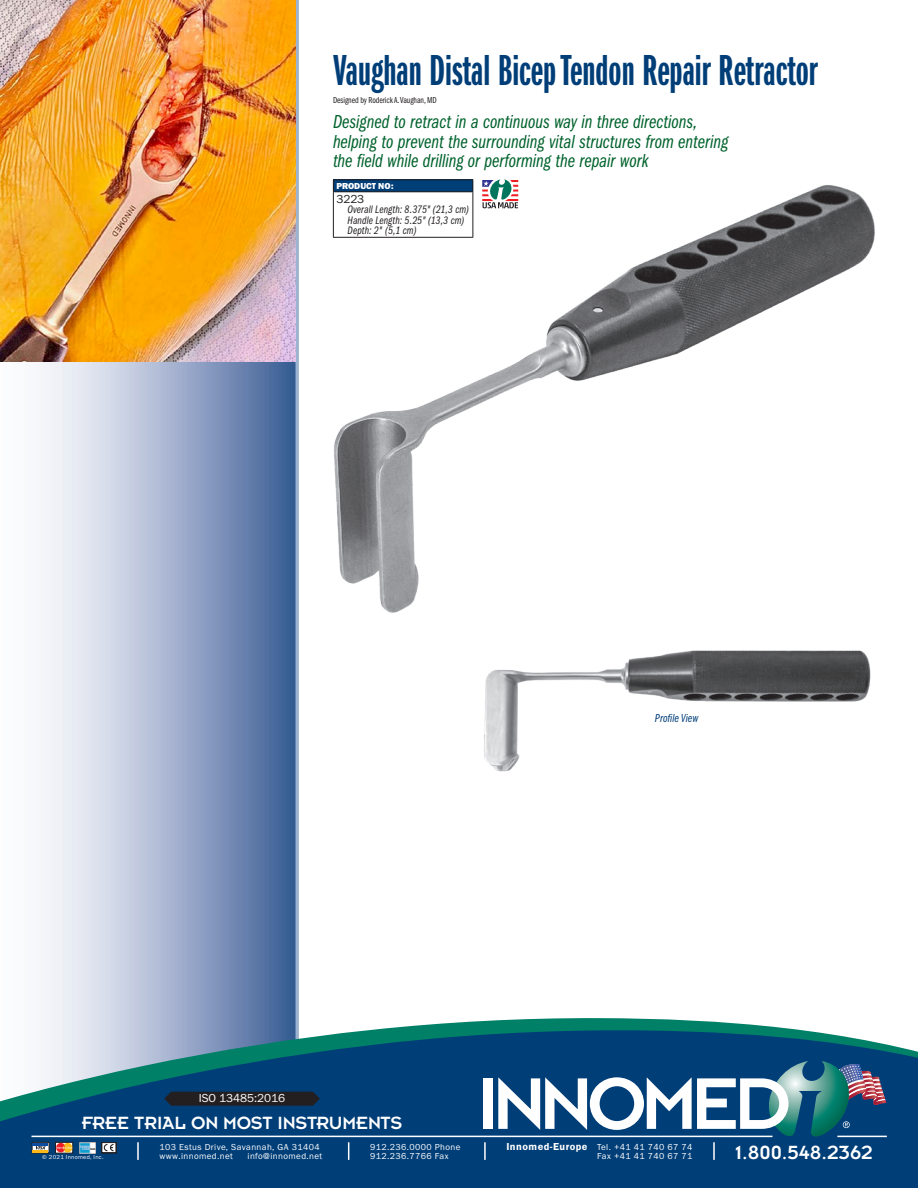
<style>
.page{position:relative;width:918px;height:1188px;background:#fff}
.page>*{position:absolute;margin:0;border:0;box-sizing:border-box;transform-origin:0 0}
.t1{font:45px "ITC Franklin Gothic Std Dm X Cp";color:#003e78}
.t2{font:21px "Insignia";color:#fff}
.t3{font:19.5px/19.5px "ITC Franklin Gothic Std Bk Cp It";color:#00622c}
.t4{font:19.5px "Insignia";letter-spacing:-.01em;color:#fff}
.t5{font:12px "Franklin Gothic URW Boo";letter-spacing:-.005em;color:#fff}
.t6{font:12px "ITC Franklin Gothic Std Bk Cp It";color:#003e78}
.t7{font:12px "Franklin Gothic URW Boo";color:#231f20}
.t8{font:11.25px/10.5px "ITC Franklin Gothic Std Bk Cp It";letter-spacing:.01em;color:#231f20}
.t9{font:9px/9px "Franklin Gothic URW Boo";letter-spacing:.045em;color:#fff}
.t10{font:9px "ITC Franklin Gothic Std Bk Cp";letter-spacing:-.005em;color:#231f20}
.t11{font:9px "Franklin Gothic URW Hea";letter-spacing:-.005em;color:#fff}
.t12{font:6px "Franklin Gothic URW Boo";letter-spacing:.045em;color:#fff}
.s1{font-family:"Franklin Gothic URW Dem";font-size:10.5px}
</style>
<div class="page">
<svg style="left:40px;top:362px;width:256px;height:656px;background:#a3b1ce"></svg>
<hr style="left:296px;top:0;width:2px;height:1044px;background:#cfd6e6">
<img style="left:332px;top:179px;width:543px;height:434px">
<div style="left:333px;top:179px;width:140px;height:62px;background:#fff"></div>
<div style="left:333px;top:180px;width:140px;height:12px;background:#003e78"></div>
<hr style="left:333px;top:192px;width:1px;height:45px;background:#231f20">
<hr style="left:472px;top:192px;width:1px;height:45px;background:#231f20">
<hr style="left:333px;top:237px;width:140px;height:1px;background:#231f20">
<hr style="left:333px;top:179px;width:140px;height:1px;background:#231f20">
<hr style="left:333px;top:191px;width:140px;height:1px;background:#231f20">
<svg style="left:482px;top:179px;width:36px;height:29px"></svg>
<img style="left:484px;top:650px;width:387px;height:122px">
<img style="left:0;top:0;width:296px;height:362px">
<svg style="left:0;top:1018px;width:918px;height:170px;background:#26628a"></svg>
<svg style="left:32px;top:1142px;width:17px;height:11px"></svg>
<hr style="left:33px;top:1143px;width:15px;height:3px;background:#0d4da1">
<svg style="left:55px;top:1142px;width:18px;height:11px"></svg>
<img style="left:79px;top:1142px;width:17px;height:11px">
<div style="left:101px;top:1142px;width:15px;height:11px;border:1px solid #231f20"></div>
<svg style="left:104px;top:1144px;width:10px;height:7px"></svg>
<div style="left:102px;top:1142px;width:14px;height:11px;border:1px solid #231f20"></div>
<div style="left:483px;top:1078px;width:10px;height:51px;background:#fff"></div>
<svg style="left:498px;top:1061px;width:388px;height:99px"></svg>
<svg style="left:164px;top:1092px;width:156px;height:14px;background:#202025"></svg>
<h1 class="t1" style="left:333px;top:46px;width:487px">Vaughan Distal Bicep Tendon Repair Retractor</h1>
<p class="t10" style="left:333px;top:95px;width:105px">Designed by Roderick A. Vaughan, MD</p>
<p class="t3" style="left:333px;top:113px;width:397px">Designed to retract in a continuous way in three directions, helping to prevent the surrounding vital structures from entering the field while drilling or performing the repair work</p>
<p class="t11" style="left:336px;top:180px;width:59px">PRODUCT NO:</p>
<p class="t7" style="left:336px;top:191px;width:29px">3223</p>
<p class="t8" style="left:348px;top:205px;width:123px">Overall Length: 8.375" (21,3 cm)<br>Handle Length: 5.25" (13,3 cm)<br>Depth: 2" (5,1 cm)</p>
<p class="t6" style="left:655px;top:712px;width:45px">Profile View</p>
<p class="t5" style="left:199px;top:1090px;width:88px">ISO 13485:2016</p>
<p class="t4" style="left:82px;top:1113px;width:322px">FREE TRIAL ON MOST INSTRUMENTS</p>
<p class="t9" style="left:248px;top:1151px;width:76px">info@innomed.net</p>
<p class="t9" style="left:370px;top:1142px;width:92px">912.236.0000 Phone<br>912.236.7766 Fax</p>
<p class="t9" style="left:506px;top:1142px;width:188px"><span class="s1">Innomed-Europe</span> Tel. +41 41 740 67 74</p>
<p class="t9" style="left:160px;top:1142px;width:162px">103 Estus Drive, Savannah, GA 31404 www.innomed.net</p>
<p class="t12" style="left:42px;top:1153px;width:63px">© 2021 Innomed, Inc.</p>
<p class="t9" style="left:597px;top:1151px;width:97px">Fax +41 41 740 67 71</p>
<p class="t2" style="left:736px;top:1142px;width:139px">1.800.548.2362</p>
</div>
